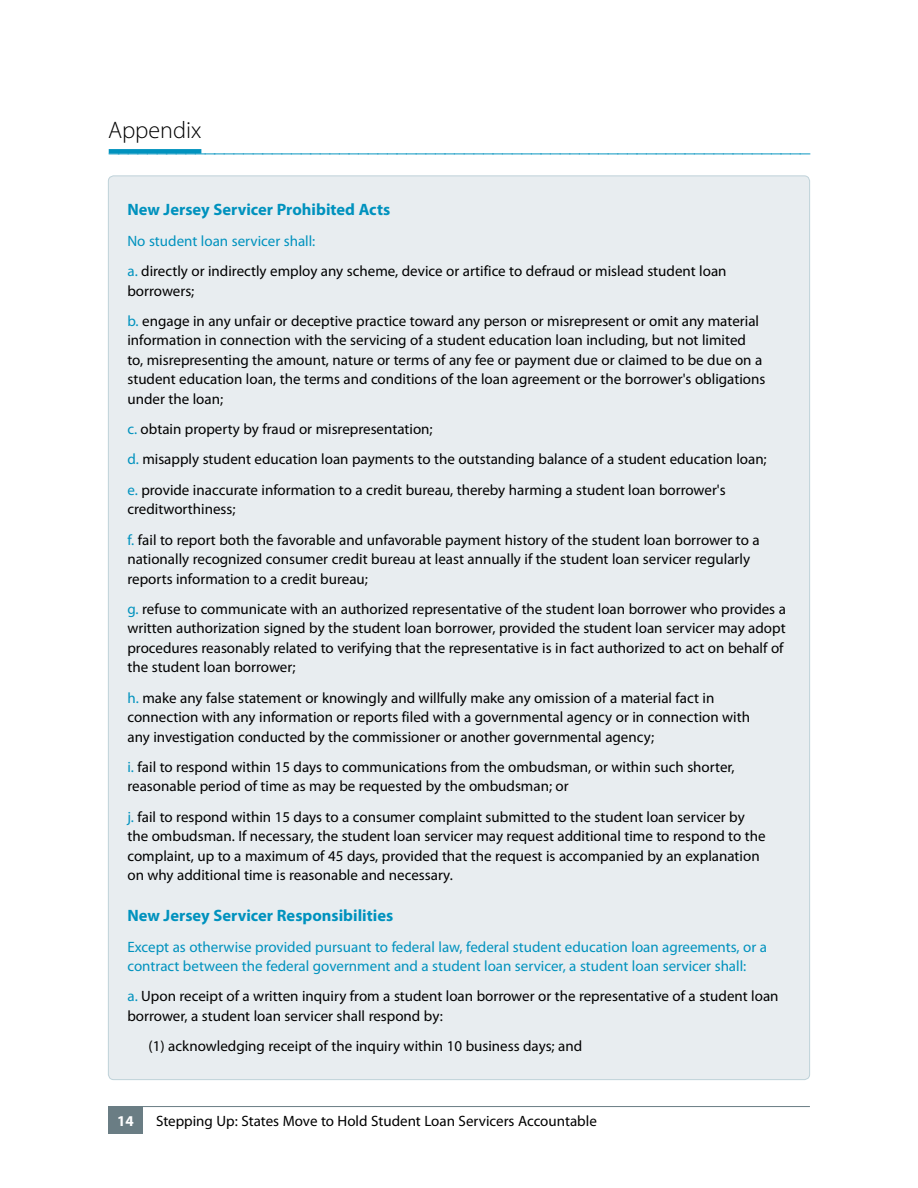
<style>
.page{position:relative;width:918px;height:1188px;background:#fff}
.page>*{position:absolute;margin:0;border:0;box-sizing:border-box;transform-origin:0 0}
.t1{font:300 24px "Myriad Pro";color:#0092be}
.t2{font:300 24px "Myriad Pro";color:#000}
.t3{font:700 16.5px "Myriad Pro";color:#0092be}
.t4{font:15px/19.5px "Myriad Pro";color:#000}
.t5{font:15px/19.5px "Myriad Pro";color:#0092be}
.t6{font:700 15px "Myriad Pro";color:#fff}
.s1{color:#0092be}
</style>
<div class="page">
<hr style="left:108px;top:1106px;width:702px;height:1px;background:#6a7d84">
<div style="left:108px;top:1107px;width:35px;height:27px;background:#6a7d84"></div>
<div style="left:108px;top:176px;width:702px;height:904px;background:#e8edf0;border-radius:5px"></div>
<div style="left:109px;top:149px;width:92px;height:5px;background:#0092be"></div>
<h1 class="t2" style="left:108px;top:116px;width:95px">Appendix</h1>
<h1 class="t1" style="left:108px;top:137px;width:705px">–––––––––––––––––––––––––––––––––––––––––––––––––––––––––––––––––––––––––</h1>
<p class="t3" style="left:127px;top:199px;width:264px">New Jersey Servicer Prohibited Acts</p>
<p class="t4" style="left:127px;top:225px;width:601px;line-height:30.3px"><span class="s1">No student loan servicer shall:<br>a.</span> directly or indirectly employ any scheme, device or artifice to defraud or mislead student loan</p>
<p class="t4" style="left:127px;top:275px;width:633px;line-height:30.3px">borrowers;<br><span class="s1">b.</span> engage in any unfair or deceptive practice toward any person or misrepresent or omit any material</p>
<p class="t4" style="left:127px;top:330px;width:639px">information in connection with the servicing of a student education loan including, but not limited to, misrepresenting the amount, nature or terms of any fee or payment due or claimed to be due on a student education loan, the terms and conditions of the loan agreement or the borrower's obligations under the loan;</p>
<p class="t4" style="left:127px;top:414px;width:641px;line-height:30.3px"><span class="s1">c.</span> obtain property by fraud or misrepresentation;<br><span class="s1">d.</span> misapply student education loan payments to the outstanding balance of a student education loan; <span class="s1">e.</span> provide inaccurate information to a credit bureau, thereby harming a student loan borrower's</p>
<p class="t4" style="left:127px;top:494px;width:634px;line-height:30.3px">creditworthiness;<br><span class="s1">f.</span> fail to report both the favorable and unfavorable payment history of the student loan borrower to a</p>
<p class="t4" style="left:127px;top:549px;width:624px">nationally recognized consumer credit bureau at least annually if the student loan servicer regularly reports information to a credit bureau;</p>
<p class="t4" style="left:127px;top:599px;width:660px"><span class="s1">g.</span> refuse to communicate with an authorized representative of the student loan borrower who provides a written authorization signed by the student loan borrower, provided the student loan servicer may adopt procedures reasonably related to verifying that the representative is in fact authorized to act on behalf of the student loan borrower;</p>
<p class="t4" style="left:127px;top:688px;width:624px"><span class="s1">h.</span> make any false statement or knowingly and willfully make any omission of a material fact in connection with any information or reports filed with a governmental agency or in connection with any investigation conducted by the commissioner or another governmental agency;</p>
<p class="t4" style="left:127px;top:757px;width:609px"><span class="s1">i.</span> fail to respond within 15 days to communications from the ombudsman, or within such shorter, reasonable period of time as may be requested by the ombudsman; or</p>
<p class="t4" style="left:127px;top:807px;width:640px"><span class="s1">j.</span> fail to respond within 15 days to a consumer complaint submitted to the student loan servicer by the ombudsman. If necessary, the student loan servicer may request additional time to respond to the complaint, up to a maximum of 45 days, provided that the request is accompanied by an explanation on why additional time is reasonable and necessary.</p>
<p class="t3" style="left:127px;top:905px;width:267px">New Jersey Servicer Responsibilities</p>
<p class="t5" style="left:127px;top:937px;width:641px">Except as otherwise provided pursuant to federal law, federal student education loan agreements, or a contract between the federal government and a student loan servicer, a student loan servicer shall:</p>
<p class="t4" style="left:127px;top:986px;width:653px"><span class="s1">a.</span> Upon receipt of a written inquiry from a student loan borrower or the representative of a student loan borrower, a student loan servicer shall respond by:</p>
<p class="t4" style="left:148px;top:1036px;width:435px">(1) acknowledging receipt of the inquiry within 10 business days; and</p>
<p class="t6" style="left:117px;top:1111px;width:18px">14</p>
<p class="t4" style="left:156px;top:1111px;width:442px">Stepping Up: States Move to Hold Student Loan Servicers Accountable</p>
</div>
